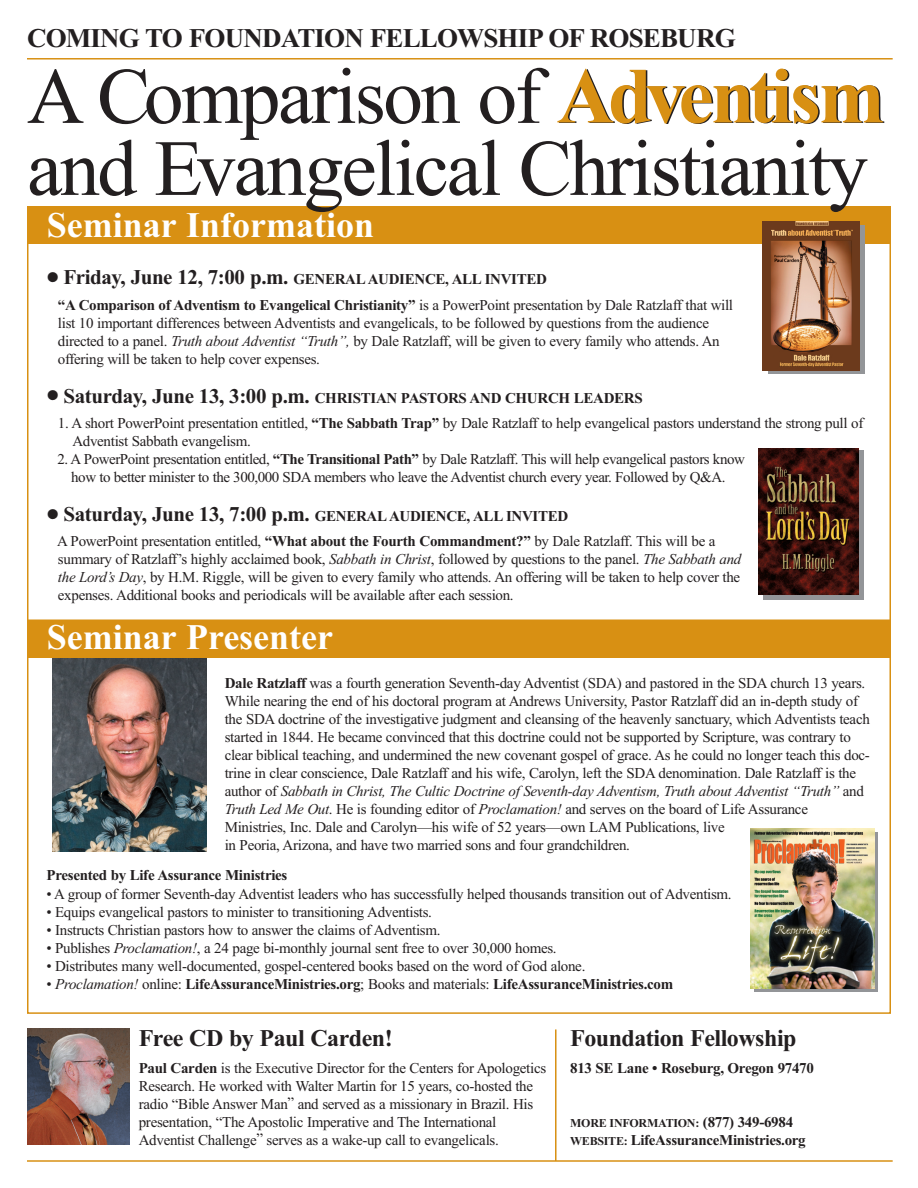
<style>
.page{position:relative;width:918px;height:1188px;background:#fff}
.page>*{position:absolute;margin:0;border:0;box-sizing:border-box;transform-origin:0 0}
.t1{font:79.5px/72px "Times New Roman";letter-spacing:-.03em;color:#231f20}
.t2{font:700 36px "Times New Roman";color:#fff}
.t3{font:700 27px "Times New Roman";letter-spacing:-.03em;color:#231f20}
.t4{font:700 24px "Times New Roman";letter-spacing:-.02em;color:#231f20}
.t5{font:15px/18px "Times New Roman";letter-spacing:-.02em;color:#231f20}
.t6{font:700 15px/25.3px "Times New Roman";letter-spacing:-.02em;color:#231f20}
.t7{font:700 12px "Times New Roman";letter-spacing:-.02em;color:#231f20}
.s1{font-weight:700;color:#d89013}
.s2{font-size:36px}
.s3{font-size:21px}
.s4{font-weight:400}
.s5{font-style:italic}
.s6{font-weight:700}
.s7{font-weight:400;font-style:italic}
.s8{font-size:15px}
.s9{font-size:12px}
</style>
<div class="page">
<div style="left:27px;top:206px;width:864px;height:38px;background:#d89013"></div>
<hr style="left:27px;top:58px;width:866px;height:2px;background:#d89013">
<img style="left:52px;top:658px;width:155px;height:193px">
<div style="left:27px;top:620px;width:864px;height:38px;background:#d89013"></div>
<svg style="left:755px;top:832px;width:123px;height:160px"></svg>
<img style="left:751px;top:828px;width:123px;height:160px">
<div style="left:764px;top:451px;width:100px;height:149px;background:#939598"></div>
<img style="left:758px;top:448px;width:101px;height:147px">
<div style="left:768px;top:225px;width:96px;height:149px;background:linear-gradient(to right,#939598,#939598)"></div>
<img style="left:763px;top:221px;width:96px;height:149px">
<hr style="left:27px;top:1160px;width:866px;height:2px;background:#d89013">
<hr style="left:555px;top:1029px;width:2px;height:132px;background:#d89013">
<img style="left:27px;top:1029px;width:103px;height:115px">
<h3 class="t3" style="left:27px;top:22px;width:710px">COMING TO FOUNDATION FELLOWSHIP OF ROSEBURG</h3>
<h1 class="t1" style="left:27px;top:59px;width:859px">A Comparison of <span class="s1">Adventism </span>and Evangelical Christianity</h1>
<h2 class="t2" style="left:47px;top:203px;width:329px">Seminar Information</h2>
<p class="t6" style="left:58px;top:267px;width:677px;text-indent:-11px"><span class="s2">•</span> <span class="s3">Friday, June 12, 7:00 p.m.</span> GENERAL AUDIENCE, ALL INVITED<br>“A Comparison of Adventism to Evangelical Christianity” <span class="s4">is a PowerPoint presentation by Dale Ratzlaff that will</span></p>
<p class="t5" style="left:58px;top:314px;width:663px">list 10 important differences between Adventists and evangelicals, to be followed by questions from the audience directed to a panel. <span class="s5">Truth about Adventist “Truth”,</span> by Dale Ratzlaff, will be given to every family who attends. An offering will be taken to help cover expenses.</p>
<p class="t6" style="left:46px;top:385px;width:598px"><span class="s2">•</span> <span class="s3">Saturday, June 13, 3:00 p.m.</span> CHRISTIAN PASTORS AND CHURCH LEADERS</p>
<p class="t5" style="left:72px;top:414px;width:793px;text-indent:-14px">1. A short PowerPoint presentation entitled, <span class="s6">“The Sabbath Trap”</span> by Dale Ratzlaff to help evangelical pastors understand the strong pull of<br>Adventist Sabbath evangelism.</p>
<p class="t5" style="left:58px;top:450px;width:689px;text-align:center">2. A PowerPoint presentation entitled, <span class="s6">“The Transitional Path”</span> by Dale Ratzlaff. This will help evangelical pastors know how to better minister to the 300,000 SDA members who leave the Adventist church every year. Followed by Q&amp;A.</p>
<p class="t6" style="left:57px;top:503px;width:660px;text-indent:-11px"><span class="s2">•</span> <span class="s3">Saturday, June 13, 7:00 p.m.</span> GENERAL AUDIENCE, ALL INVITED<br><span class="s4">A PowerPoint presentation entitled,</span> “What about the Fourth Commandment?” <span class="s4">by Dale Ratzlaff. This will be a</span></p>
<p class="t5" style="left:58px;top:550px;width:685px;text-align:justify">summary of Ratzlaff’s highly acclaimed book, <span class="s5">Sabbath in Christ</span>, followed by questions to the panel. <span class="s5">The Sabbath and the Lord’s Day</span>, by H.M. Riggle, will be given to every family who attends. An offering will be taken to help cover the expenses. Additional books and periodicals will be available after each session.</p>
<h2 class="t2" style="left:47px;top:615px;width:288px">Seminar Presenter</h2>
<p class="t5" style="left:225px;top:674px;width:647px"><span class="s6">Dale Ratzlaff</span> was a fourth generation Seventh-day Adventist (SDA) and pastored in the SDA church 13 years.<br>While nearing the end of his doctoral program at Andrews University, Pastor Ratzlaff did an in-depth study of the SDA doctrine of the investigative judgment and cleansing of the heavenly sanctuary, which Adventists teach started in 1844. He became convinced that this doctrine could not be supported by Scripture, was contrary to clear biblical teaching, and undermined the new covenant gospel of grace. As he could no longer teach this doc&shy;trine in clear conscience, Dale Ratzlaff and his wife, Carolyn, left the SDA denomination. Dale Ratzlaff is the author of <span class="s5">Sabbath in Christ, The Cultic Doctrine of Seventh-day Adventism, Truth about Adventist “Truth”</span> and <span class="s5">Truth Led Me Out</span>. He is founding editor of <span class="s5">Proclamation!</span> and serves on the board of Life Assurance Ministries, Inc. Dale and Carolyn—his wife of 52 years—own LAM Publications, live<br>in Peoria, Arizona, and have two married sons and four grandchildren.</p>
<p class="t6" style="left:46px;top:862px;width:242px">Presented by Life Assurance Ministries</p>
<p class="t5" style="left:46px;top:884px;width:687px">• A group of former Seventh-day Adventist leaders who has successfully helped thousands transition out of Adventism.</p>
<p class="t5" style="left:46px;top:902px;width:387px">• Equips evangelical pastors to minister to transitioning Adventists.</p>
<p class="t5" style="left:46px;top:920px;width:396px">• Instructs Christian pastors how to answer the claims of Adventism.</p>
<p class="t5" style="left:46px;top:938px;width:512px">• Publishes <span class="s5">Proclamation!</span>, a 24 page bi-monthly journal sent free to over 30,000 homes.</p>
<p class="t5" style="left:46px;top:956px;width:540px">• Distributes many well-documented, gospel-centered books based on the word of God alone.</p>
<p class="t6" style="left:46px;top:971px;width:628px"><span class="s4">•</span> <span class="s7">Proclamation!</span> <span class="s4">online:</span> LifeAssuranceMinistries.org<span class="s4">; Books and materials:</span> LifeAssuranceMinistries.com</p>
<h3 class="t4" style="left:139px;top:1024px;width:256px">Free CD by Paul Carden!</h3>
<p class="t5" style="left:139px;top:1059px;width:409px"><span class="s6">Paul Carden</span> is the Executive Director for the Centers for Apologetics Research. He worked with Walter Martin for 15 years, co-hosted the radio “Bible Answer Man” and served as a missionary in Brazil. His presentation, “The Apostolic Imperative and The International Adventist Challenge” serves as a wake-up call to evangelicals.</p>
<h3 class="t4" style="left:570px;top:1024px;width:228px">Foundation Fellowship</h3>
<p class="t6" style="left:570px;top:1055px;width:245px">813 SE Lane • Roseburg, Oregon 97470</p>
<p class="t7" style="left:570px;top:1116px;width:225px">MORE INFORMATION: <span class="s8">(877) 349-6984</span></p>
<p class="t6" style="left:570px;top:1127px;width:237px"><span class="s9">WEBSITE:</span> LifeAssuranceMinistries.org</p>
</div>
